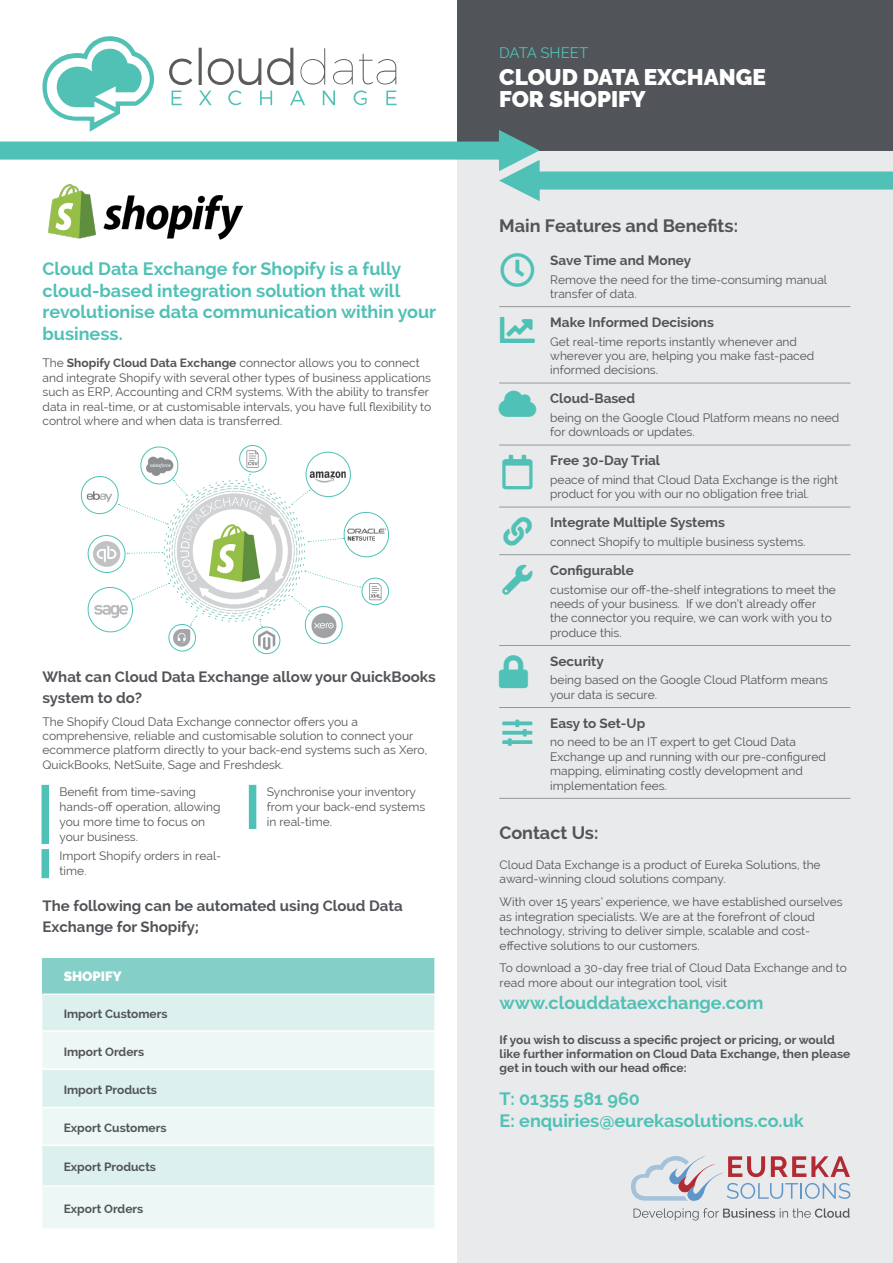
<style>
.page{position:relative;width:893px;height:1263px;background:#fff}
.page>*{position:absolute;margin:0;border:0;box-sizing:border-box;transform-origin:0 0}
.t1{font:34.65px "Font Awesome 5 Free Solid";color:#50c1b6}
.t2{font:34.5px "Font Awesome 5 Free";color:#50c1b6}
.t3{font:30px "Font Awesome 5 Free Solid";color:#50c1b6}
.t4{font:28.5px "Font Awesome 5 Free Solid";color:#50c1b6}
._02a_data-sheet-desc{font:900 22.5px/22.5px "Raleway";color:#fff}
._03_intro-text{font:700 18px/21.6px "Raleway";color:#50c1b6}
._14_contact-detail{font:700 18px/21.6px "Raleway";color:#50c1b6}
._09_feature-maintitl{font:700 18px "Raleway";color:#515458}
._12_contact-body{font:700 18px "Raleway";color:#50c1b6}
._05_body-subhead{font:700 15px/21px "Raleway";color:#515458}
._01a_data-sheet-labe{font:15px "Raleway";color:#50c1b6}
._10a_feature-subtitl{font:700 13.5px "Raleway";color:#515458}
._07_table-header{font:900 13.5px "Raleway";color:#fff}
._11a_feature-descrip{font:12px/14.4px "Raleway";color:#515458}
._04_body-text{font:12px/14.4px "Raleway";color:#515458}
._12_contact-body-2{font:12px/14.4px "Raleway";color:#515458}
._06_body-bullets{font:12px/15px "Raleway";color:#515458}
._13_contact-body-bol{font:700 12px/14.4px "Raleway";color:#515458}
._08_table-body{font:700 12px "Raleway";color:#515458}
.s1{font-weight:700}
</style>
<div class="page">
<div style="left:457px;top:150px;width:436px;height:1113px;background:#e9eaeb"></div>
<hr style="left:499px;top:306px;width:351px;height:1px;background:#979799">
<hr style="left:499px;top:383px;width:351px;height:1px;background:#979799">
<hr style="left:499px;top:445px;width:351px;height:1px;background:#979799">
<hr style="left:499px;top:507px;width:351px;height:1px;background:#979799">
<hr style="left:499px;top:554px;width:351px;height:1px;background:#979799">
<hr style="left:499px;top:645px;width:351px;height:1px;background:#979799">
<hr style="left:499px;top:707px;width:351px;height:1px;background:#979799">
<hr style="left:499px;top:798px;width:351px;height:1px;background:#979799">
<div style="left:457px;top:0;width:436px;height:150px;background:#515458"></div>
<div style="left:42px;top:785px;width:7px;height:59px;background:#50c1b6"></div>
<div style="left:42px;top:849px;width:7px;height:29px;background:#50c1b6"></div>
<div style="left:249px;top:785px;width:7px;height:44px;background:#50c1b6"></div>
<div style="left:42px;top:958px;width:393px;height:36px;background:#84cfc7"></div>
<div style="left:42px;top:995px;width:392px;height:35px;background:#dcf0ed"></div>
<svg style="left:42px;top:1032px;width:392px;height:196px;background:#e6f4f2"></svg>
<hr style="left:434px;top:958px;width:2px;height:35px;background:#fff">
<hr style="left:42px;top:993px;width:394px;height:2px;background:#fff">
<hr style="left:42px;top:1068px;width:394px;height:2px;background:#fff">
<hr style="left:42px;top:1107px;width:394px;height:1px;background:#fff">
<hr style="left:42px;top:1144px;width:394px;height:2px;background:#fff">
<hr style="left:42px;top:1185px;width:394px;height:2px;background:#fff">
<svg style="left:631px;top:1156px;width:219px;height:64px"></svg>
<svg style="left:0;top:36px;width:893px;height:165px"></svg>
<svg style="left:80px;top:445px;width:309px;height:210px"></svg>
<img style="left:209px;top:524px;width:50px;height:57px">
<img style="left:49px;top:182px;width:193px;height:58px">
<p class="_03_intro-text" style="left:43px;top:258px;width:395px">Cloud Data Exchange for Shopify is a fully cloud-based integration solution that will revolutionise data communication within your business.</p>
<p class="_04_body-text" style="left:43px;top:356px;width:390px">The <span class="s1">Shopify Cloud Data Exchange</span> connector allows you to connect and integrate Shopify with several other types of business applications such as ERP, Accounting and CRM systems. With the ability to transfer data in real-time, or at customisable intervals, you have full flexibility to control where and when data is transferred.</p>
<p class="_05_body-subhead" style="left:43px;top:666px;width:395px">What can Cloud Data Exchange allow your QuickBooks system to do?</p>
<p class="_04_body-text" style="left:43px;top:714px;width:386px">The Shopify Cloud Data Exchange connector offers you a comprehensive, reliable and customisable solution to connect your ecommerce platform directly to your back-end systems such as Xero, QuickBooks, NetSuite, Sage and Freshdesk.</p>
<p class="_06_body-bullets" style="left:60px;top:784px;width:162px">Benefit from time-saving hands-off operation, allowing you more time to focus on your business.</p>
<p class="_06_body-bullets" style="left:60px;top:849px;width:163px">Import Shopify orders in real&shy;time.</p>
<p class="_06_body-bullets" style="left:267px;top:784px;width:160px">Synchronise your inventory from your back-end systems in real-time.</p>
<p class="_05_body-subhead" style="left:43px;top:895px;width:362px">The following can be automated using Cloud Data<br>Exchange for Shopify;</p>
<p class="_07_table-header" style="left:64px;top:968px;width:60px">SHOPIFY</p>
<p class="_08_table-body" style="left:64px;top:1007px;width:105px">Import Customers</p>
<p class="_08_table-body" style="left:64px;top:1045px;width:82px">Import Orders</p>
<p class="_08_table-body" style="left:64px;top:1083px;width:95px">Import Products</p>
<p class="_08_table-body" style="left:64px;top:1121px;width:104px">Export Customers</p>
<p class="_08_table-body" style="left:64px;top:1160px;width:94px">Export Products</p>
<p class="_08_table-body" style="left:64px;top:1202px;width:81px">Export Orders</p>
<p class="_01a_data-sheet-labe" style="left:499px;top:44px;width:91px">DATA SHEET</p>
<p class="_02a_data-sheet-desc" style="left:499px;top:66px;width:268px">CLOUD DATA EXCHANGE<br>FOR SHOPIFY</p>
<p class="_09_feature-maintitl" style="left:499px;top:215px;width:240px">Main Features and Benefits:</p>
<p class="t1" style="left:500px;top:313px;width:36px">▼●■</p>
<p class="t3" style="left:499px;top:389px;width:39px">●□◆</p>
<p class="t2" style="left:502px;top:454px;width:32px">●■</p>
<p class="t4" style="left:503px;top:517px;width:30px">●■</p>
<p class="t3" style="left:503px;top:565px;width:32px">■</p>
<p class="t3" style="left:503px;top:718px;width:32px">▲●▲</p>
<p class="_10a_feature-subtitl" style="left:550px;top:252px;width:142px">Save Time and Money</p>
<p class="_11a_feature-descrip" style="left:550px;top:272px;width:278px">Remove the need for the time-consuming manual transfer of data.</p>
<p class="_10a_feature-subtitl" style="left:550px;top:314px;width:165px">Make Informed Decisions</p>
<p class="_11a_feature-descrip" style="left:550px;top:334px;width:266px">Get real-time reports instantly whenever and wherever you are, helping you make fast-paced informed decisions.</p>
<p class="_10a_feature-subtitl" style="left:550px;top:391px;width:86px">Cloud-Based</p>
<p class="_11a_feature-descrip" style="left:550px;top:410px;width:291px">being on the Google Cloud Platform means no need for downloads or updates.</p>
<p class="_10a_feature-subtitl" style="left:550px;top:453px;width:111px">Free 30-Day Trial</p>
<p class="_11a_feature-descrip" style="left:550px;top:472px;width:289px">peace of mind that Cloud Data Exchange is the right product for you with our no obligation free trial.</p>
<p class="_10a_feature-subtitl" style="left:550px;top:515px;width:176px">Integrate Multiple Systems</p>
<p class="_11a_feature-descrip" style="left:550px;top:534px;width:257px">connect Shopify to multiple business systems.</p>
<p class="_10a_feature-subtitl" style="left:550px;top:562px;width:85px">Configurable</p>
<p class="_11a_feature-descrip" style="left:550px;top:582px;width:287px">customise our off-the-shelf integrations to meet the needs of your business. If we don’t already offer the connector you require, we can work with you to produce this.</p>
<p class="_10a_feature-subtitl" style="left:550px;top:653px;width:55px">Security</p>
<p class="_11a_feature-descrip" style="left:550px;top:673px;width:279px">being based on the Google Cloud Platform means your data is secure.</p>
<p class="_10a_feature-subtitl" style="left:550px;top:715px;width:96px">Easy to Set-Up</p>
<p class="_11a_feature-descrip" style="left:550px;top:735px;width:277px">no need to be an IT expert to get Cloud Data Exchange up and running with our pre-configured mapping, eliminating costly development and implementation fees.</p>
<p class="_09_feature-maintitl" style="left:499px;top:822px;width:100px">Contact Us:</p>
<p class="_12_contact-body-2" style="left:500px;top:858px;width:322px">Cloud Data Exchange is a product of Eureka Solutions, the award-winning cloud solutions company.</p>
<p class="_12_contact-body-2" style="left:500px;top:895px;width:345px">With over 15 years’ experience, we have established ourselves as integration specialists. We are at the forefront of cloud technology, striving to deliver simple, scalable and cost&shy;effective solutions to our customers.</p>
<p class="_12_contact-body-2" style="left:500px;top:961px;width:349px">To download a 30-day free trial of Cloud Data Exchange and to read more about our integration tool, visit</p>
<p class="_12_contact-body" style="left:500px;top:992px;width:265px">www.clouddataexchange.com</p>
<p class="_13_contact-body-bol" style="left:500px;top:1032px;width:352px">If you wish to discuss a specific project or pricing, or would like further information on Cloud Data Exchange, then please get in touch with our head office:</p>
<p class="_14_contact-detail" style="left:500px;top:1088px;width:306px">T: 01355 581 960<br>E: enquiries@eurekasolutions.co.uk</p>
</div>
